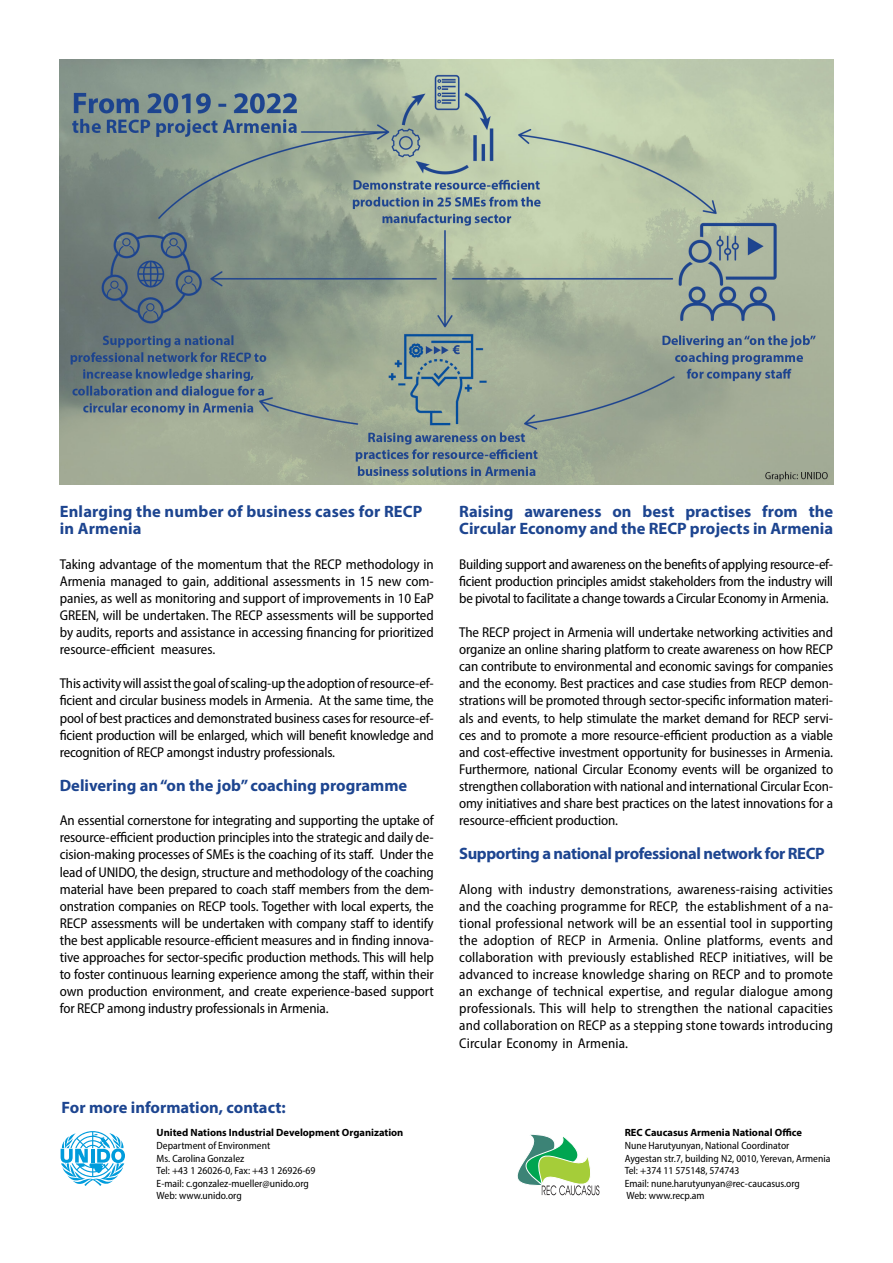
<style>
.page{position:relative;width:893px;height:1263px;background:#fff}
.page>*{position:absolute;margin:0;border:0;box-sizing:border-box;transform-origin:0 0}
.Chapter_head{font:700 16.5px/17.1px "Myriad Pro";color:#1d4590}
.Chapter_head-2{font:700 16.5px "Myriad Pro";letter-spacing:-.025em;color:#1d4590}
.t1{font:semi-condensed 14.25px/17.1px "Myriad Pro";letter-spacing:-.01em;color:#000;text-align:justify}
.Footnote{font:semi-condensed 10.5px "Myriad Pro";color:#000}
.Footnote-2{font:700 10.5px "Myriad Pro";color:#000}
</style>
<div class="page">
<svg style="left:61px;top:1131px;width:64px;height:55px"></svg>
<svg style="left:517px;top:1134px;width:83px;height:62px"></svg>
<img style="left:60px;top:60px;width:774px;height:425px">
<p class="Chapter_head" style="left:60px;top:503px;width:364px">Enlarging the number of business cases for RECP in Armenia</p>
<p class="t1" style="left:60px;top:555px;width:375px">Taking advantage of the momentum that the RECP methodology in Armenia managed to gain, additional assessments in 15 new com&shy;panies, as well as monitoring and support of improvements in 10 EaP GREEN, will be undertaken. The RECP assessments will be supported by audits, reports and assistance in accessing financing for prioritized resource-efficient measures.</p>
<p class="t1" style="left:60px;top:675px;width:375px">This activity will assist the goal of scaling-up the adoption of resource-ef&shy;ficient and circular business models in Armenia. At the same time, the pool of best practices and demonstrated business cases for resource-ef&shy;ficient production will be enlarged, which will benefit knowledge and recognition of RECP amongst industry professionals.</p>
<p class="Chapter_head" style="left:60px;top:776px;width:349px">Delivering an “on the job” coaching programme</p>
<p class="t1" style="left:60px;top:812px;width:375px">An essential cornerstone for integrating and supporting the uptake of resource-efficient production principles into the strategic and daily de&shy;cision-making processes of SMEs is the coaching of its staff. Under the lead of UNIDO, the design, structure and methodology of the coaching material have been prepared to coach staff members from the dem&shy;onstration companies on RECP tools. Together with local experts, the RECP assessments will be undertaken with company staff to identify the best applicable resource-efficient measures and in finding innova&shy;tive approaches for sector-specific production methods. This will help to foster continuous learning experience among the staff, within their own production environment, and create experience-based support for RECP among industry professionals in Armenia.</p>
<p class="Chapter_head" style="left:62px;top:1098px;width:226px">For more information, contact:</p>
<p class="Footnote-2" style="left:157px;top:1126px;width:248px">United Nations Industrial Development Organization</p>
<p class="Footnote" style="left:157px;top:1139px;width:115px">Department of Environment</p>
<p class="Footnote" style="left:157px;top:1152px;width:89px">Ms. Carolina Gonzalez</p>
<p class="Footnote" style="left:157px;top:1164px;width:160px">Tel: +43 1 26026-0, Fax: +43 1 26926-69</p>
<p class="Footnote" style="left:157px;top:1177px;width:154px">E-mail: c.gonzalez-mueller@unido.org</p>
<p class="Footnote" style="left:157px;top:1189px;width:87px">Web: www.unido.org</p>
<p class="Chapter_head" style="left:459px;top:503px;width:375px">Raising awareness on best practises from the<br>Circular Economy and the RECP projects in Armenia</p>
<p class="t1" style="left:459px;top:555px;width:375px">Building support and awareness on the benefits of applying resource-ef&shy;ficient production principles amidst stakeholders from the industry will be pivotal to facilitate a change towards a Circular Economy in Armenia.</p>
<p class="t1" style="left:459px;top:623px;width:375px">The RECP project in Armenia will undertake networking activities and organize an online sharing platform to create awareness on how RECP can contribute to environmental and economic savings for companies and the economy. Best practices and case studies from RECP demon&shy;strations will be promoted through sector-specific information materi&shy;als and events, to help stimulate the market demand for RECP servi&shy;ces and to promote a more resource-efficient production as a viable and cost-effective investment opportunity for businesses in Armenia.<br>Furthermore, national Circular Economy events will be organized to strengthen collaboration with national and international Circular Econ&shy;omy initiatives and share best practices on the latest innovations for a resource-efficient production.</p>
<p class="Chapter_head-2" style="left:459px;top:843px;width:367px">Supporting a national professional network for RECP</p>
<p class="t1" style="left:459px;top:880px;width:375px">Along with industry demonstrations, awareness-raising activities and the coaching programme for RECP, the establishment of a na&shy;tional professional network will be an essential tool in supporting the adoption of RECP in Armenia. Online platforms, events and collaboration with previously established RECP initiatives, will be advanced to increase knowledge sharing on RECP and to promote an exchange of technical expertise, and regular dialogue among professionals. This will help to strengthen the national capacities and collaboration on RECP as a stepping stone towards introducing Circular Economy in Armenia.</p>
<p class="Footnote-2" style="left:625px;top:1126px;width:179px">REC Caucasus Armenia National Office</p>
<p class="Footnote" style="left:625px;top:1139px;width:166px">Nune Harutyunyan, National Coordinator</p>
<p class="Footnote" style="left:625px;top:1152px;width:207px">Aygestan str.7, building N2, 0010, Yerevan, Armenia</p>
<p class="Footnote" style="left:625px;top:1164px;width:116px">Tel: +374 11 575148, 574743</p>
<p class="Footnote" style="left:625px;top:1177px;width:177px">Email: nune.harutyunyan@rec-caucasus.org</p>
<p class="Footnote" style="left:626px;top:1189px;width:80px">Web: www.recp.am</p>
</div>
